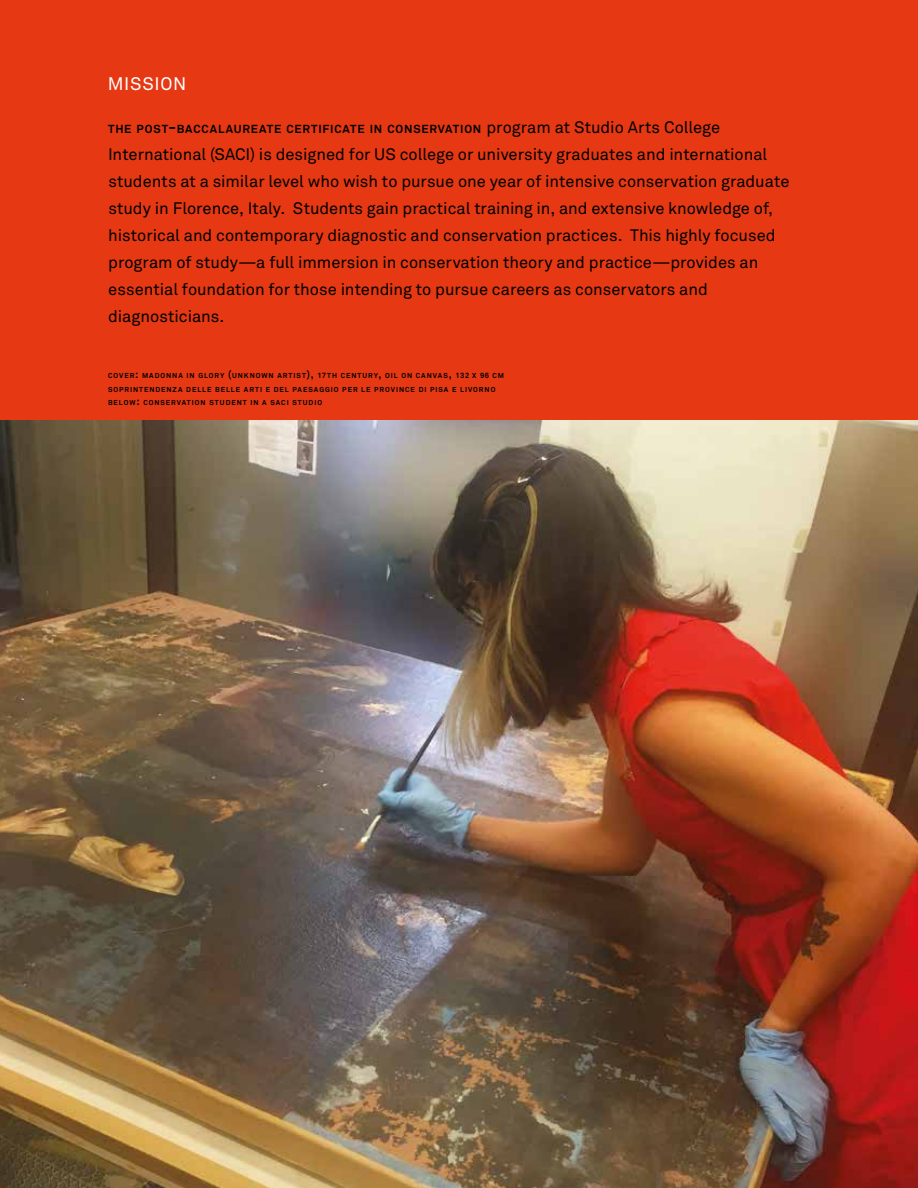
<style>
.page{position:relative;width:918px;height:1188px;background:#fff}
.page>*{position:absolute;margin:0;border:0;box-sizing:border-box;transform-origin:0 0}
.t1{font:18px "Akkurat";letter-spacing:.035em;color:#fff}
.t2{font:16.5px/27px "Akkurat";color:#000}
.t3{font:700 11.55px "Akkurat";letter-spacing:.07em;color:#000}
.t4{font:700 7.05px/13.5px "Akkurat";letter-spacing:.13em;color:#000}
.s1{font-size:16.5px}
.s2{font-weight:400;font-size:16.5px}
.s3{font-size:10.2px}
.s4{font-size:7.5px}
</style>
<div class="page">
<div style="left:0;top:0;width:918px;height:590px;background:#e63812"></div>
<img style="left:0;top:420px;width:918px;height:768px">
<p class="t1" style="left:108px;top:73px;width:80px">MISSION</p>
<p class="t3" style="left:108px;top:122px;width:614px">THE POST<span class="s1">-</span>BACCALAUREATE CERTIFICATE IN CONSERVATION <span class="s2">program at Studio Arts College</span></p>
<p class="t2" style="left:108px;top:142px;width:683px">International (SACI) is designed for US college or university graduates and international students at a similar level who wish to pursue one year of intensive conservation graduate study in Florence, Italy. Students gain practical training in, and extensive knowledge of, historical and contemporary diagnostic and conservation practices. This highly focused program of study—a full immersion in conservation theory and practice—provides an essential foundation for those intending to pursue careers as conservators and diagnosticians.</p>
<p class="t4" style="left:108px;top:369px;width:398px">COVER<span class="s3">:</span> MADONNA IN GLORY <span class="s3">(</span>UNKNOWN ARTIST<span class="s3">),</span> <span class="s4">17</span>TH CENTURY<span class="s3">,</span> OIL ON CANVAS<span class="s3">,</span> <span class="s4">132</span> X <span class="s4">96</span> CM<br>SOPRINTENDENZA DELLE BELLE ARTI E DEL PAESAGGIO PER LE PROVINCE DI PISA E LIVORNO<br>BELOW<span class="s3">:</span> CONSERVATION STUDENT IN A SACI STUDIO</p>
</div>
